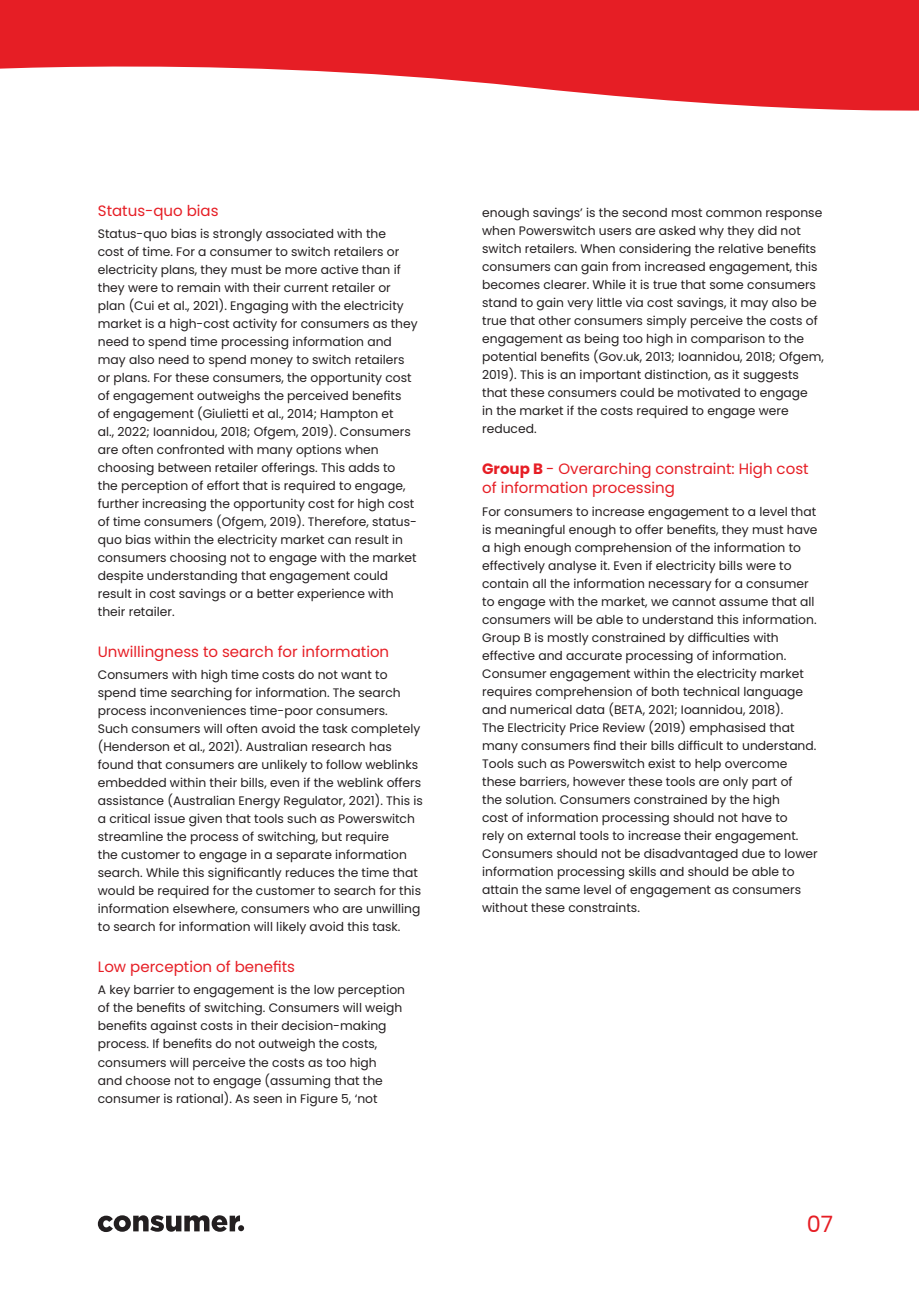
<style>
.page{position:relative;width:919px;height:1289px;background:#fff}
.page>*{position:absolute;margin:0;border:0;box-sizing:border-box;transform-origin:0 0}
.t1{font:22.5px "Poppins";color:#e61e25}
.t2{font:15px/19.5px "Poppins";color:#e61e25}
.t3{font:12.3px/18px "Poppins";color:#231f20}
.s1{font-weight:700}
</style>
<div class="page">
<svg style="left:0;top:0;width:918px;height:111px;fill:#e61e25"></svg>
<svg style="left:98px;top:1215px;width:146px;height:16px"></svg>
<p class="t2" style="left:98px;top:201px;width:122px">Status-quo bias</p>
<p class="t3" style="left:98px;top:225px;width:321px">Status-quo bias is strongly associated with the<br>cost of time. For a consumer to switch retailers or electricity plans, they must be more active than if they were to remain with their current retailer or plan (Cui et al., 2021). Engaging with the electricity market is a high-cost activity for consumers as they need to spend time processing information and may also need to spend money to switch retailers or plans. For these consumers, the opportunity cost of engagement outweighs the perceived benefits<br>of engagement (Giulietti et al., 2014; Hampton et<br>al., 2022; Ioannidou, 2018; Ofgem, 2019). Consumers are often confronted with many options when choosing between retailer offerings. This adds to the perception of effort that is required to engage, further increasing the opportunity cost for high cost of time consumers (Ofgem, 2019). Therefore, status&shy;quo bias within the electricity market can result in consumers choosing not to engage with the market despite understanding that engagement could result in cost savings or a better experience with their retailer.</p>
<p class="t2" style="left:98px;top:642px;width:293px">Unwillingness to search for information</p>
<p class="t3" style="left:98px;top:666px;width:326px">Consumers with high time costs do not want to spend time searching for information. The search process inconveniences time-poor consumers.<br>Such consumers will often avoid the task completely (Henderson et al., 2021). Australian research has found that consumers are unlikely to follow weblinks embedded within their bills, even if the weblink offers assistance (Australian Energy Regulator, 2021). This is a critical issue given that tools such as Powerswitch streamline the process of switching, but require<br>the customer to engage in a separate information search. While this significantly reduces the time that would be required for the customer to search for this information elsewhere, consumers who are unwilling to search for information will likely avoid this task.</p>
<p class="t2" style="left:98px;top:957px;width:199px">Low perception of benefits</p>
<p class="t3" style="left:98px;top:981px;width:309px">A key barrier to engagement is the low perception of the benefits of switching. Consumers will weigh benefits against costs in their decision-making process. If benefits do not outweigh the costs, consumers will perceive the costs as too high<br>and choose not to engage (assuming that the consumer is rational). As seen in Figure 5, ‘not</p>
<p class="t3" style="left:482px;top:204px;width:343px">enough savings’ is the second most common response when Powerswitch users are asked why they did not switch retailers. When considering the relative benefits consumers can gain from increased engagement, this becomes clearer. While it is true that some consumers stand to gain very little via cost savings, it may also be true that other consumers simply perceive the costs of engagement as being too high in comparison to the potential benefits (Gov.uk, 2013; Ioannidou, 2018; Ofgem, 2019). This is an important distinction, as it suggests that these consumers could be motivated to engage<br>in the market if the costs required to engage were reduced.</p>
<p class="t2" style="left:482px;top:459px;width:328px"><span class="s1">Group B</span> - Overarching constraint: High cost of information processing</p>
<p class="t3" style="left:482px;top:502px;width:337px">For consumers to increase engagement to a level that is meaningful enough to offer benefits, they must have a high enough comprehension of the information to effectively analyse it. Even if electricity bills were to contain all the information necessary for a consumer to engage with the market, we cannot assume that all consumers will be able to understand this information.<br>Group B is mostly constrained by difficulties with effective and accurate processing of information.<br>Consumer engagement within the electricity market requires comprehension of both technical language and numerical data (BETA, 2021; Ioannidou, 2018).<br>The Electricity Price Review (2019) emphasised that many consumers find their bills difficult to understand.<br>Tools such as Powerswitch exist to help overcome these barriers, however these tools are only part of<br>the solution. Consumers constrained by the high<br>cost of information processing should not have to<br>rely on external tools to increase their engagement.<br>Consumers should not be disadvantaged due to lower information processing skills and should be able to attain the same level of engagement as consumers without these constraints.</p>
<p class="t1" style="left:806px;top:1210px;width:28px">07</p>
</div>
